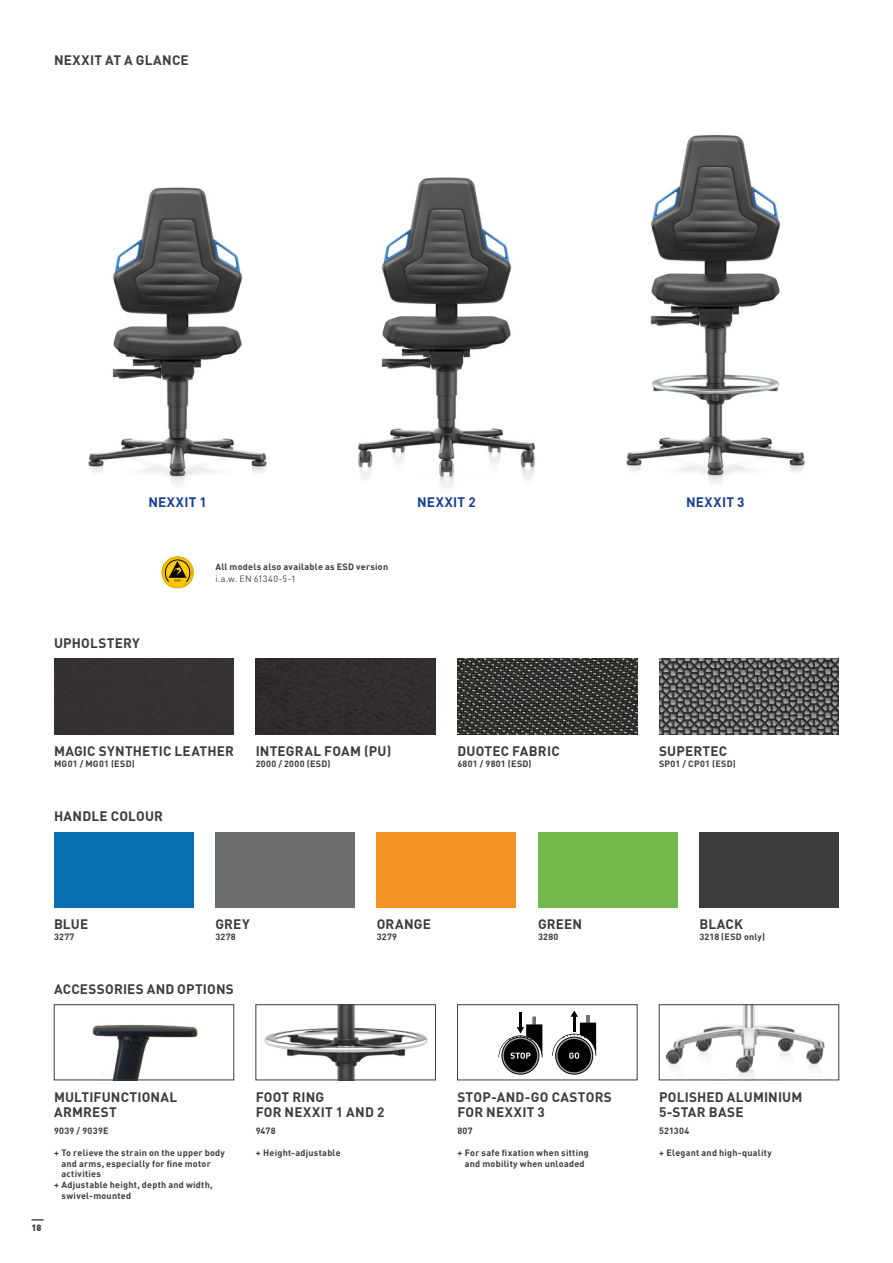
<style>
.page{position:relative;width:893px;height:1263px;background:#fff}
.page>*{position:absolute;margin:0;border:0;box-sizing:border-box;transform-origin:0 0}
.t1{font:700 13.5px/15px "DIN";letter-spacing:.015em;color:#3c3c3b}
.t2{font:700 13.5px "DIN";letter-spacing:.03em;color:#164194}
.t3{font:700 9px/10.8px "DIN";letter-spacing:.03em;color:#3c3c3b;text-align:center}
.t4{font:9px "DIN";letter-spacing:.03em;color:#3c3c3b}
.t5{font:900 9px "DIN";color:#3c3c3b}
</style>
<div class="page">
<img style="left:457px;top:659px;width:180px;height:75px">
<img style="left:659px;top:659px;width:180px;height:75px">
<div style="left:54px;top:659px;width:180px;height:75px;background:#363133"></div>
<div style="left:256px;top:659px;width:180px;height:75px;background:#312c2e"></div>
<div style="left:54px;top:832px;width:140px;height:75px;background:#0a6fb0"></div>
<div style="left:215px;top:832px;width:140px;height:75px;background:#6c6e6e"></div>
<div style="left:377px;top:832px;width:139px;height:75px;background:#f39325"></div>
<div style="left:538px;top:832px;width:140px;height:75px;background:#75b94e"></div>
<div style="left:699px;top:832px;width:140px;height:75px;background:#3c3c3b"></div>
<img style="left:92px;top:1024px;width:106px;height:54px">
<div style="left:54px;top:1004px;width:180px;height:76px;border:1px solid #3c3c3b"></div>
<img style="left:264px;top:1006px;width:164px;height:72px">
<div style="left:256px;top:1004px;width:180px;height:76px;border:1px solid #3c3c3b"></div>
<svg style="left:502px;top:1037px;width:37px;height:37px"></svg>
<div style="left:502px;top:1037px;width:37px;height:37px;border:1px solid #000;border-radius:50%"></div>
<div style="left:504px;top:1039px;width:33px;height:33px;background:#000;border-radius:50%"></div>
<svg style="left:498px;top:1017px;width:44px;height:42px"></svg>
<hr style="left:519px;top:1013px;width:3px;height:15px;background:#000">
<svg style="left:556px;top:1037px;width:37px;height:37px"></svg>
<div style="left:556px;top:1037px;width:37px;height:37px;border:1px solid #000;border-radius:50%"></div>
<div style="left:557px;top:1039px;width:34px;height:33px;background:#000;border-radius:50%"></div>
<svg style="left:552px;top:1010px;width:44px;height:49px"></svg>
<div style="left:457px;top:1004px;width:180px;height:76px;border:1px solid #3c3c3b"></div>
<img style="left:665px;top:1006px;width:160px;height:72px">
<div style="left:659px;top:1004px;width:180px;height:76px;border:1px solid #3c3c3b"></div>
<img style="left:88px;top:187px;width:179px;height:297px">
<img style="left:358px;top:177px;width:178px;height:310px">
<img style="left:626px;top:135px;width:179px;height:348px">
<div style="left:160px;top:553px;width:34px;height:36px;background:#000;opacity:.25"></div>
<svg style="left:31px;top:1219px;width:13px;height:1px"></svg>
<h1 class="t1" style="left:54px;top:52px;width:136px">NEXXIT AT A GLANCE</h1>
<h1 class="t2" style="left:148px;top:493px;width:60px">NEXXIT 1</h1>
<h1 class="t2" style="left:417px;top:493px;width:60px">NEXXIT 2</h1>
<h1 class="t2" style="left:686px;top:493px;width:60px">NEXXIT 3</h1>
<h1 class="t1" style="left:54px;top:635px;width:87px">UPHOLSTERY</h1>
<p class="t3" style="left:215px;top:561px;width:174px">All models also available as ESD version</p>
<p class="t4" style="left:215px;top:573px;width:82px">i.a.w. EN 61340-5-1</p>
<h1 class="t1" style="left:54px;top:743px;width:181px">MAGIC SYNTHETIC LEATHER</h1>
<p class="t3" style="left:54px;top:758px;width:82px">MG01 / MG01 (ESD)</p>
<h1 class="t1" style="left:54px;top:808px;width:111px">HANDLE COLOUR</h1>
<h1 class="t1" style="left:256px;top:743px;width:137px">INTEGRAL FOAM (PU)</h1>
<p class="t3" style="left:256px;top:758px;width:76px">2000 / 2000 (ESD)</p>
<h1 class="t1" style="left:457px;top:743px;width:104px">DUOTEC FABRIC</h1>
<p class="t3" style="left:457px;top:758px;width:76px">6801 / 9801 (ESD)</p>
<h1 class="t1" style="left:54px;top:916px;width:36px">BLUE</h1>
<p class="t3" style="left:54px;top:931px;width:22px">3277</p>
<h1 class="t1" style="left:215px;top:916px;width:36px">GREY</h1>
<p class="t3" style="left:215px;top:931px;width:22px">3278</p>
<h1 class="t1" style="left:54px;top:981px;width:181px">ACCESSORIES AND OPTIONS</h1>
<h1 class="t1" style="left:377px;top:916px;width:56px">ORANGE</h1>
<p class="t3" style="left:377px;top:931px;width:22px">3279</p>
<h1 class="t1" style="left:538px;top:916px;width:46px">GREEN</h1>
<p class="t3" style="left:538px;top:931px;width:22px">3280</p>
<h1 class="t1" style="left:659px;top:743px;width:70px">SUPERTEC</h1>
<p class="t3" style="left:659px;top:758px;width:78px">SP01 / CP01 (ESD)</p>
<h1 class="t1" style="left:699px;top:916px;width:45px">BLACK</h1>
<p class="t3" style="left:699px;top:931px;width:67px">3218 (ESD only)</p>
<p class="t5" style="left:31px;top:1221px;width:11px">18</p>
<h1 class="t1" style="left:54px;top:1089px;width:125px">MULTIFUNCTIONAL<br>ARMREST</h1>
<p class="t3" style="left:54px;top:1125px;width:56px">9039 / 9039E</p>
<p class="t3" style="left:54px;top:1147px;width:173px">+ To relieve the strain on the upper body</p>
<p class="t3" style="left:61px;top:1157px;width:151px">and arms, especially for fine motor</p>
<p class="t3" style="left:61px;top:1168px;width:41px">activities</p>
<p class="t3" style="left:54px;top:1179px;width:160px">+ Adjustable height, depth and width,</p>
<p class="t3" style="left:61px;top:1190px;width:71px">swivel-mounted</p>
<h1 class="t1" style="left:256px;top:1089px;width:130px">FOOT RING<br>FOR NEXXIT 1 AND 2</h1>
<p class="t3" style="left:256px;top:1125px;width:21px">9478</p>
<p class="t3" style="left:256px;top:1147px;width:87px">+ Height-adjustable</p>
<h1 class="t1" style="left:457px;top:1089px;width:156px">STOP-AND-GO CASTORS<br>FOR NEXXIT 3</h1>
<p class="t3" style="left:457px;top:1125px;width:17px">807</p>
<p class="t3" style="left:457px;top:1147px;width:133px">+ For safe fixation when sitting and mobility when unloaded</p>
<h1 class="t1" style="left:659px;top:1089px;width:145px">POLISHED ALUMINIUM<br>5-STAR BASE</h1>
<p class="t3" style="left:659px;top:1125px;width:32px">521304</p>
<p class="t3" style="left:659px;top:1147px;width:114px">+ Elegant and high-quality</p>
</div>
